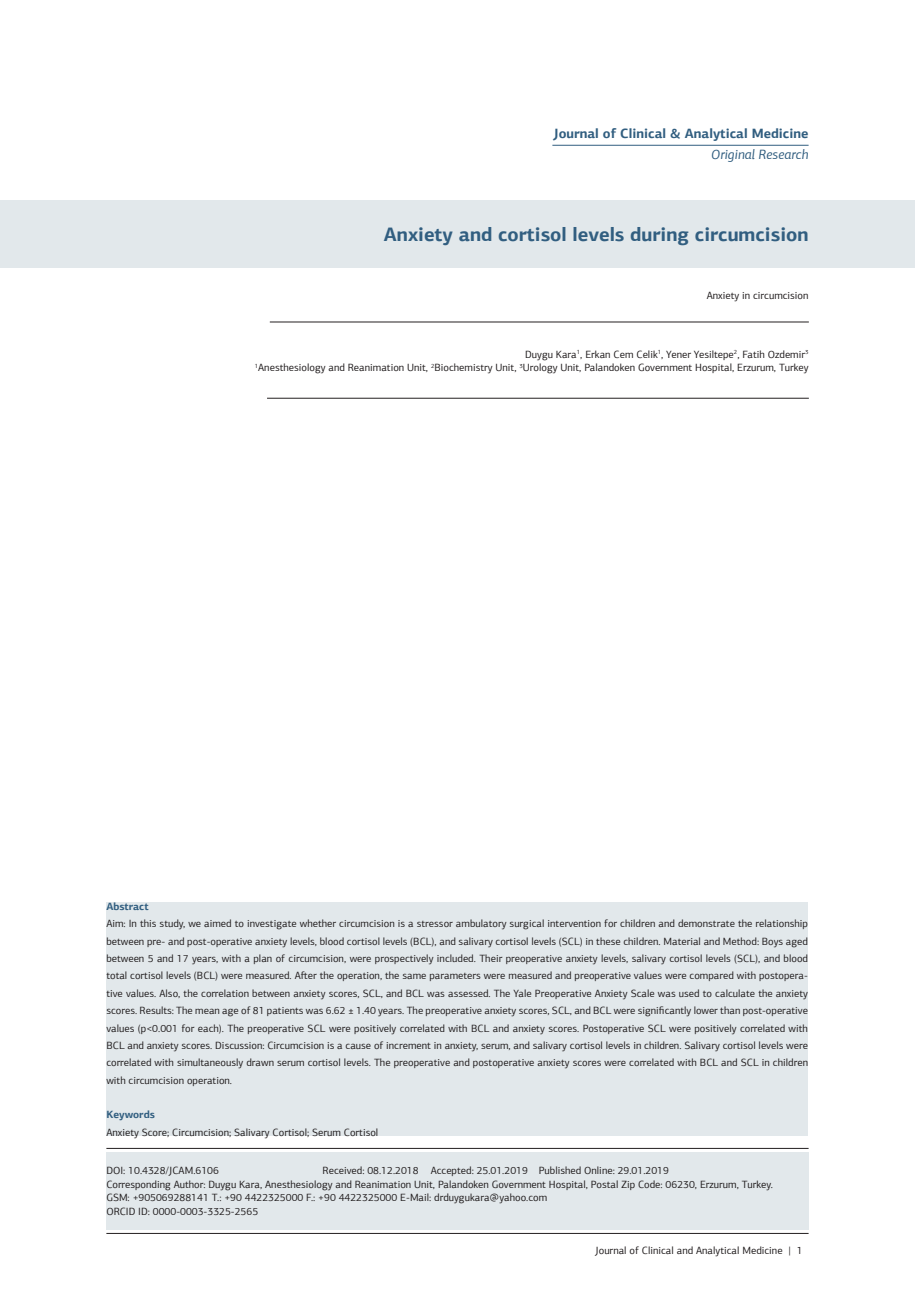
<style>
.page{position:relative;width:915px;height:1306px;background:#fff}
.page>*{position:absolute;margin:0;border:0;box-sizing:border-box;transform-origin:0 0}
.t1{font:700 19.5px "PF Agora Sans Pro";color:#315e80}
.t2{font:700 13.5px "PF Agora Sans Pro";color:#315e80}
.t3{font:italic 13.5px "PF Agora Sans Pro";color:#315e80}
.t4{font:10.5px/17.4px "PF Agora Sans Pro";color:#231f20;text-align:right}
.t5{font:700 10.5px "PF Agora Sans Pro";color:#315e80}
</style>
<div class="page">
<hr style="left:106px;top:1233px;width:702px;height:1px;background:#231f20">
<div style="left:0;top:200px;width:914px;height:68px;background:#e2e8eb"></div>
<hr style="left:106px;top:1148px;width:702px;height:1px;background:#231f20">
<hr style="left:270px;top:322px;width:538px;height:1px;background:#231f20">
<hr style="left:267px;top:398px;width:541px;height:1px;background:#231f20">
<hr style="left:552px;top:145px;width:256px;height:1px;background:#315e80">
<div style="left:106px;top:1151px;width:702px;height:78px;background:#e2e8eb"></div>
<div style="left:106px;top:901px;width:701px;height:234px;background:#e2e8eb"></div>
<p class="t2" style="left:553px;top:125px;width:256px">Journal of Clinical &amp; Analytical Medicine</p>
<p class="t3" style="left:711px;top:146px;width:99px">Original Research</p>
<h1 class="t1" style="left:384px;top:222px;width:426px">Anxiety and cortisol levels during circumcision</h1>
<p class="t4" style="left:706px;top:286px;width:103px">Anxiety in circumcision</p>
<p class="t4" style="left:255px;top:347px;width:555px;line-height:13.5px">Duygu Kara<sup>1</sup>, Erkan Cem Celik<sup>1</sup>, Yener Yesiltepe<sup>2</sup>, Fatih Ozdemir<sup>3<br>1</sup>Anesthesiology and Reanimation Unit, <sup>2</sup>Biochemistry Unit, <sup>3</sup>Urology Unit, Palandoken Government Hospital, Erzurum, Turkey</p>
<p class="t5" style="left:106px;top:899px;width:44px">Abstract</p>
<p class="t4" style="left:106px;top:914px;width:703px;text-align:justify">Aim: In this study, we aimed to investigate whether circumcision is a stressor ambulatory surgical intervention for children and demonstrate the relationship between pre- and post-operative anxiety levels, blood cortisol levels (BCL), and salivary cortisol levels (SCL) in these children. Material and Method: Boys aged between 5 and 17 years, with a plan of circumcision, were prospectively included. Their preoperative anxiety levels, salivary cortisol levels (SCL), and blood total cortisol levels (BCL) were measured. After the operation, the same parameters were measured and preoperative values were compared with postopera&shy;tive values. Also, the correlation between anxiety scores, SCL, and BCL was assessed. The Yale Preoperative Anxiety Scale was used to calculate the anxiety scores. Results: The mean age of 81 patients was 6.62 ± 1.40 years. The preoperative anxiety scores, SCL, and BCL were significantly lower than post-operative values (p&lt;0.001 for each). The preoperative SCL were positively correlated with BCL and anxiety scores. Postoperative SCL were positively correlated with BCL and anxiety scores. Discussion: Circumcision is a cause of increment in anxiety, serum, and salivary cortisol levels in children. Salivary cortisol levels were correlated with simultaneously drawn serum cortisol levels. The preoperative and postoperative anxiety scores were correlated with BCL and SCL in children with circumcision operation.</p>
<p class="t5" style="left:106px;top:1108px;width:50px">Keywords</p>
<p class="t4" style="left:106px;top:1123px;width:273px">Anxiety Score; Circumcision; Salivary Cortisol; Serum Cortisol</p>
<p class="t4" style="left:106px;top:1164px;width:667px;line-height:13.5px;text-align:left;text-indent:216px">Received: 08.12.2018 Accepted: 25.01.2019 Published Online: 29.01.2019<br>Corresponding Author: Duygu Kara, Anesthesiology and Reanimation Unit, Palandoken Government Hospital, Postal Zip Code: 06230, Erzurum, Turkey.<br>GSM: +905069288141 T.: +90 4422325000 F.: +90 4422325000 E-Mail: drduygukara@yahoo.com<br>ORCID ID: 0000-0003-3325-2565</p>
<p class="t4" style="left:106px;top:1162px;width:114px">DOI: 10.4328/JCAM.6106</p>
<p class="t4" style="left:595px;top:1241px;width:208px">Journal of Clinical and Analytical Medicine | 1</p>
</div>
